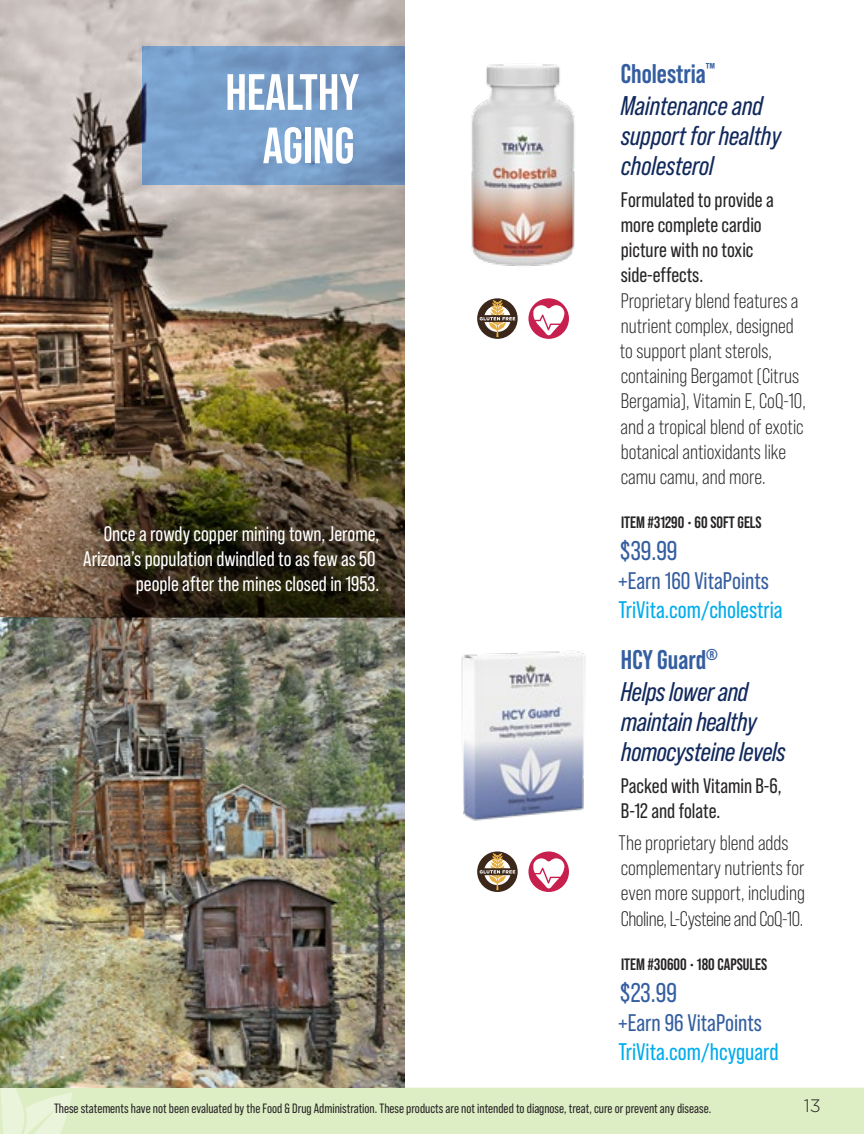
<style>
.page{position:relative;width:864px;height:1134px;background:#fff}
.page>*{position:absolute;margin:0;border:0;box-sizing:border-box;transform-origin:0 0}
.t1{font:700 51px/53.4px "Bebas Neue Pro";color:#fff;text-align:right}
.t2{font:italic 27px/30.8px "Bebas Neue Pro";letter-spacing:-.01em;color:#11295c}
.t3{font:27px "Bebas Neue Pro";color:#355ea0}
.t4{font:24px "Bebas Neue Pro";color:#00acec}
.t5{font:24px "Bebas Neue Pro";color:#355ea0}
.t6{font:21px/25.2px "Bebas Neue Pro";color:#272425}
.t7{font:21px/25.2px "Bebas Neue Pro";color:#272425}
.t8{font:21px/25.2px "Bebas Neue Pro";color:#fff;text-align:right}
.t9{font:300 18px "Gotham";color:#272425}
.t10{font:700 16.5px "Bebas Neue Pro";color:#272425}
.t11{font:13.5px "Bebas Neue Pro";color:#272425}
.s1{font-weight:700;font-style:normal;color:#355ea0}
</style>
<div class="page">
<div style="left:0;top:1085px;width:864px;height:49px;background:#ddeec5"></div>
<svg style="left:0;top:1087px;width:72px;height:47px"></svg>
<hr style="left:0;top:1084px;width:864px;height:3px;background:#fff">
<img style="left:0;top:0;width:405px;height:1087px">
<svg style="left:143px;top:46px;width:262px;height:139px;fill:#789fcb"></svg>
<img style="left:461px;top:650px;width:125px;height:171px">
<img style="left:471px;top:64px;width:104px;height:202px">
<div style="left:477px;top:851px;width:41px;height:41px;border:7px solid #3c281a;border-radius:50%"></div>
<svg style="left:480px;top:853px;width:35px;height:37px"></svg>
<div style="left:477px;top:298px;width:41px;height:41px;border:7px solid #3c281a;border-radius:50%"></div>
<svg style="left:480px;top:300px;width:35px;height:37px"></svg>
<svg style="left:528px;top:851px;width:41px;height:41px"></svg>
<svg style="left:533px;top:858px;width:31px;height:31px"></svg>
<div style="left:528px;top:298px;width:41px;height:41px;background:#c71f4e;border-radius:50%"></div>
<svg style="left:533px;top:305px;width:31px;height:31px"></svg>
<img style="left:0;top:357px;width:405px;height:261px">
<h1 class="t1" style="left:225px;top:65px;width:135px">HEALTHY<br>AGING</h1>
<p class="t8" style="left:83px;top:521px;width:297px">Once a rowdy copper mining town, Jerome,<br>Arizona’s population dwindled to as few as 50 people after the mines closed in 1953.</p>
<p class="t2" style="left:621px;top:58px;width:162px"><span class="s1">Cholestria</span><sup>™<br></sup>Maintenance and support for healthy cholesterol</p>
<p class="t7" style="left:621px;top:187px;width:155px">Formulated to provide a more complete cardio picture with no toxic side-effects.</p>
<p class="t6" style="left:620px;top:288px;width:187px">Proprietary blend features a nutrient complex, designed to support plant sterols, containing Bergamot (Citrus<br>Bergamia), Vitamin E, CoQ-10, and a tropical blend of exotic botanical antioxidants like camu camu, and more.</p>
<p class="t10" style="left:621px;top:513px;width:142px">ITEM #31290 • 60 SOFT GELS</p>
<p class="t3" style="left:620px;top:536px;width:59px">$39.99</p>
<p class="t5" style="left:618px;top:567px;width:152px">+Earn 160 VitaPoints</p>
<p class="t4" style="left:618px;top:596px;width:166px">TriVita.com/cholestria</p>
<p class="t2" style="left:621px;top:644px;width:166px"><span class="s1">HCY Guard</span><sup>®<br></sup>Helps lower and maintain healthy homocysteine levels</p>
<p class="t7" style="left:621px;top:773px;width:162px">Packed with Vitamin B-6,<br>B-12 and folate.</p>
<p class="t6" style="left:619px;top:830px;width:188px">The proprietary blend adds complementary nutrients for even more support, including<br>Choline, L-Cysteine and CoQ-10.</p>
<p class="t10" style="left:621px;top:954px;width:148px">ITEM #30600 • 180 CAPSULES</p>
<p class="t3" style="left:620px;top:977px;width:59px">$23.99</p>
<p class="t5" style="left:618px;top:1009px;width:145px">+Earn 96 VitaPoints</p>
<p class="t4" style="left:618px;top:1038px;width:162px">TriVita.com/hcyguard</p>
<p class="t11" style="left:54px;top:1101px;width:659px">These statements have not been evaluated by the Food &amp; Drug Administration. These products are not intended to diagnose, treat, cure or prevent any disease.</p>
<p class="t9" style="left:804px;top:1095px;width:19px">13</p>
</div>
